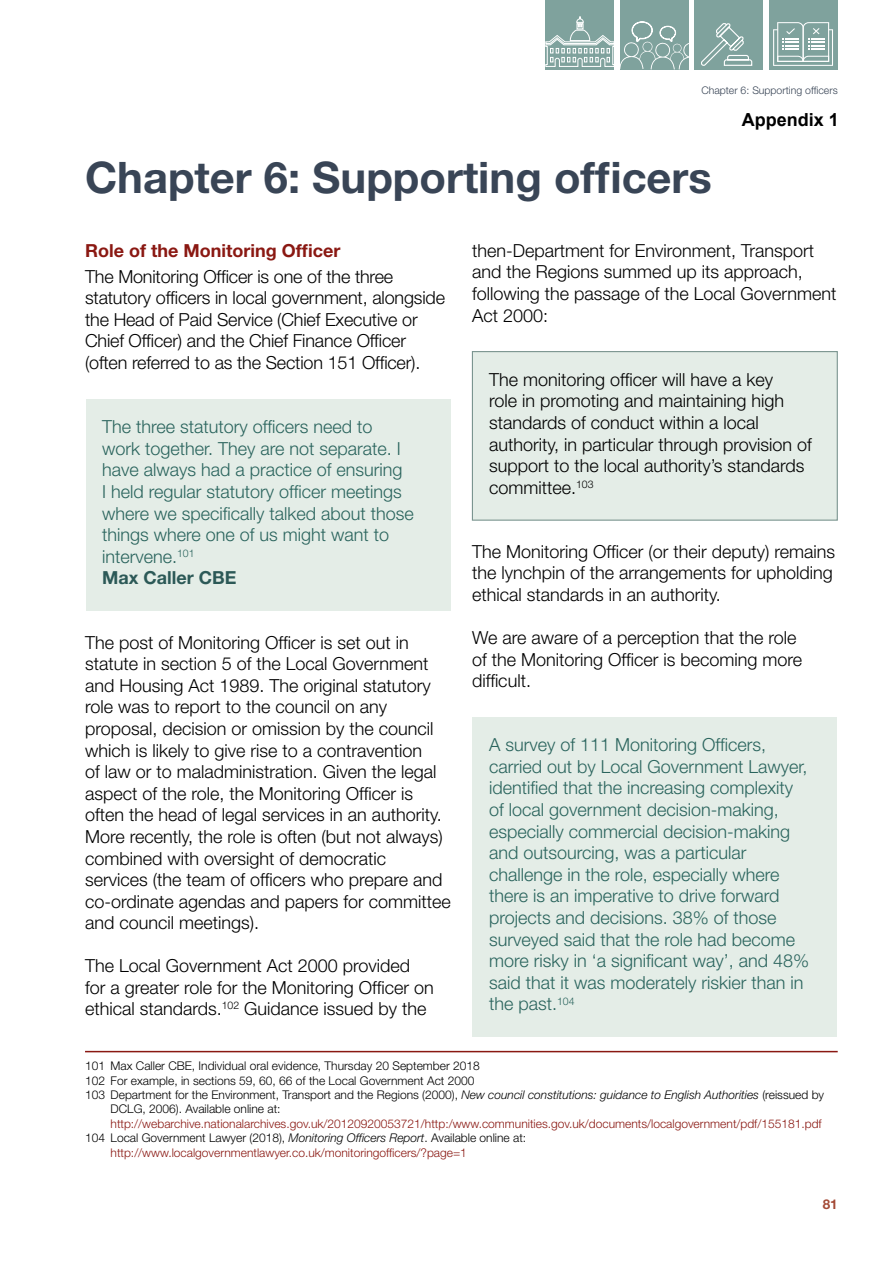
<style>
.page{position:relative;width:893px;height:1263px;background:#fff}
.page>*{position:absolute;margin:0;border:0;box-sizing:border-box;transform-origin:0 0}
.Chapter_Title_Headin{font:700 43.5px "Helvetica Neue LT Pro";color:#394556}
.BODY_BLACK{font:300 18px/21.6px "Helvetica Neue LT Pro";color:#000}
.Shaded_Para_15__Gree{font:300 18px/21.6px "Helvetica Neue LT Pro";color:#2a645d}
.Shaded_Para_15__Gree-2{font:300 18px/21.6px "Helvetica Neue LT Pro";color:#000}
.Sub_Heading_Red{font:700 18px "Helvetica Neue LT Pro";color:#8a1812}
.Shaded_Para_15__Gree-3{font:700 18px "Helvetica Neue LT Pro";color:#2c5957}
.t1{font:700 18px "Arial";color:#000}
.t2{font:700 13.5px "Helvetica Neue LT Pro";color:#a44a36}
.Footnote_Text{font:300 12px/14.4px "Helvetica Neue LT Pro";color:#8a1812}
.Footnote_Text-2{font:300 12px "Helvetica Neue LT Pro";color:#000}
.t3{font:300 10.5px "Helvetica Neue LT Pro";color:#394556}
.s1{color:#000}
.s2{font-style:italic;color:#000}
</style>
<div class="page">
<div style="left:546px;top:0;width:68px;height:69px;background:#7fa29d"></div>
<div style="left:620px;top:0;width:68px;height:70px;background:#7fa29d"></div>
<div style="left:769px;top:0;width:69px;height:69px;background:#7fa29d"></div>
<div style="left:694px;top:0;width:69px;height:69px;background:#7fa29d"></div>
<svg style="left:545px;top:16px;width:144px;height:53px"></svg>
<svg style="left:701px;top:23px;width:52px;height:43px"></svg>
<svg style="left:773px;top:22px;width:60px;height:44px"></svg>
<hr style="left:85px;top:1051px;width:753px;height:1px;background:#8a1812">
<div style="left:86px;top:399px;width:365px;height:212px;background:#e4ede7"></div>
<div style="left:472px;top:352px;width:365px;height:168px;background:#e4ede7"></div>
<div style="left:472px;top:351px;width:366px;height:170px;border:1px solid #7b9590"></div>
<div style="left:472px;top:717px;width:365px;height:320px;background:#e4ede7"></div>
<p class="t3" style="left:701px;top:83px;width:138px">Chapter 6: Supporting officers</p>
<p class="Chapter_Title_Headin" style="left:85px;top:150px;width:628px">Chapter 6: Supporting officers</p>
<p class="t1" style="left:742px;top:107px;width:99px">Appendix 1</p>
<p class="Sub_Heading_Red" style="left:85px;top:239px;width:257px">Role of the Monitoring Officer</p>
<p class="BODY_BLACK" style="left:85px;top:265px;width:361px">The Monitoring Officer is one of the three statutory officers in local government, alongside the Head of Paid Service (Chief Executive or Chief Officer) and the Chief Finance Officer (often referred to as the Section 151 Officer).</p>
<p class="Shaded_Para_15__Gree" style="left:102px;top:416px;width:313px">The three statutory officers need to work together. They are not separate. I have always had a practice of ensuring<br>I held regular statutory officer meetings where we specifically talked about those things where one of us might want to intervene.<sup>101</sup></p>
<p class="Shaded_Para_15__Gree-3" style="left:102px;top:567px;width:136px">Max Caller CBE</p>
<p class="BODY_BLACK" style="left:85px;top:631px;width:367px">The post of Monitoring Officer is set out in statute in section 5 of the Local Government and Housing Act 1989. The original statutory role was to report to the council on any proposal, decision or omission by the council which is likely to give rise to a contravention<br>of law or to maladministration. Given the legal aspect of the role, the Monitoring Officer is often the head of legal services in an authority.<br>More recently, the role is often (but not always) combined with oversight of democratic services (the team of officers who prepare and co-ordinate agendas and papers for committee and council meetings).</p>
<p class="BODY_BLACK" style="left:85px;top:955px;width:350px">The Local Government Act 2000 provided for a greater role for the Monitoring Officer on ethical standards.<sup>102</sup> Guidance issued by the</p>
<p class="BODY_BLACK" style="left:472px;top:239px;width:366px">then-Department for Environment, Transport and the Regions summed up its approach, following the passage of the Local Government Act 2000:</p>
<p class="Shaded_Para_15__Gree-2" style="left:489px;top:368px;width:324px">The monitoring officer will have a key<br>role in promoting and maintaining high standards of conduct within a local authority, in particular through provision of support to the local authority’s standards committee.<sup>103</sup></p>
<p class="BODY_BLACK" style="left:472px;top:540px;width:365px">The Monitoring Officer (or their deputy) remains the lynchpin of the arrangements for upholding ethical standards in an authority.</p>
<p class="BODY_BLACK" style="left:472px;top:626px;width:332px">We are aware of a perception that the role of the Monitoring Officer is becoming more difficult.</p>
<p class="Shaded_Para_15__Gree" style="left:489px;top:734px;width:322px">A survey of 111 Monitoring Officers, carried out by Local Government Lawyer, identified that the increasing complexity of local government decision-making, especially commercial decision-making and outsourcing, was a particular challenge in the role, especially where there is an imperative to drive forward projects and decisions. 38% of those surveyed said that the role had become more risky in ‘a significant way’, and 48% said that it was moderately riskier than in the past.<sup>104</sup></p>
<p class="Footnote_Text-2" style="left:85px;top:1059px;width:396px">101 Max Caller CBE, Individual oral evidence, Thursday 20 September 2018</p>
<p class="Footnote_Text-2" style="left:85px;top:1073px;width:391px">102 For example, in sections 59, 60, 66 of the Local Government Act 2000</p>
<p class="Footnote_Text" style="left:111px;top:1087px;width:715px;text-indent:-26px"><span class="s1">103 Department for the Environment, Transport and the Regions (2000),</span> <span class="s2">New council constitutions: guidance to English Authorities</span> <span class="s1">(reissued by<br>DCLG, 2006). Available online at: </span>http://webarchive.nationalarchives.gov.uk/20120920053721/http:/www.communities.gov.uk/documents/localgovernment/pdf/155181.pdf</p>
<p class="Footnote_Text" style="left:111px;top:1130px;width:417px;text-indent:-26px"><span class="s1">104 Local Government Lawyer (2018),</span> <span class="s2">Monitoring Officers Report</span><span class="s1">. Available online at: </span>http://www.localgovernmentlawyer.co.uk/monitoringofficers/?page=1</p>
<p class="t2" style="left:823px;top:1196px;width:17px">81</p>
</div>
